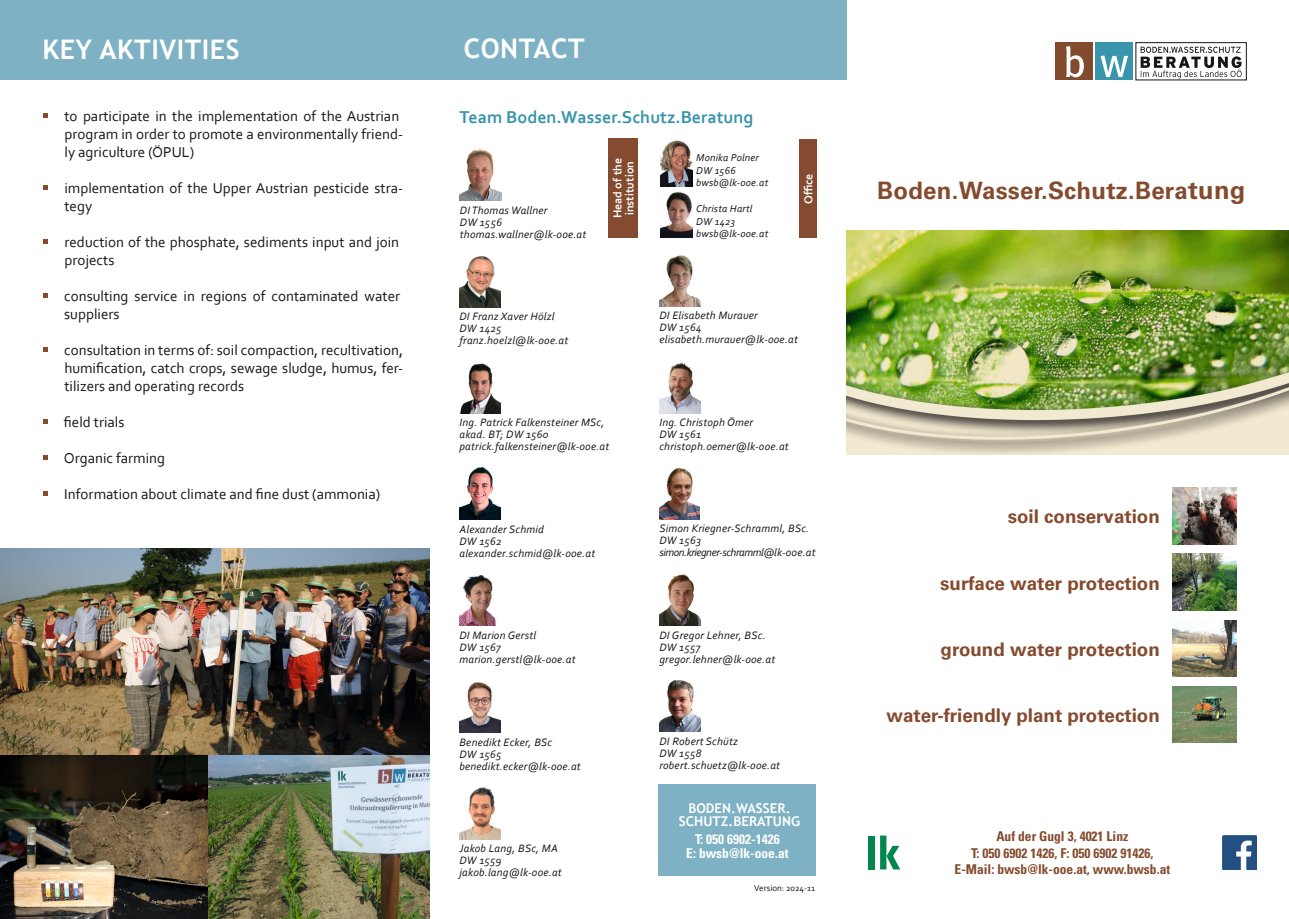
<style>
.page{position:relative;width:1289px;height:919px;background:#fff}
.page>*{position:absolute;margin:0;border:0;box-sizing:border-box;transform-origin:0 0}
.t1{font:700 27px "Trebuchet MS";letter-spacing:.02em;color:#fff}
.t2{font:24px "Univers LT 65 Bd";letter-spacing:.01em;color:#844b2e}
.t3{font:18.75px "Univers LT 65 Bd";color:#844b2e}
.t4{font:700 18px "Corbel";color:#3894ac}
.t5{font:15px/18px "Corbel";color:#151616}
.t6{font:13.5px/16.5px "Univers LT 67 Bd Cn";color:#844b2e;text-align:center}
.t7{font:13.5px/13.5px "Univers LT 67 Bd Cn";color:#fff;text-align:center}
.t8{font:700 13.5px/13.5px "Trebuchet MS";color:#fff;text-align:center}
.t9{font:700 12px/12px "Corbel";color:#fff}
.t10{font:italic 11.25px/12px "Corbel";letter-spacing:.02em;color:#151616}
.t11{font:italic 10.5px/12.6px "Corbel";letter-spacing:.02em;color:#151616}
.t12{font:9px "Corbel";color:#151616}
.s1{font-size:25.5px}
</style>
<div class="page">
<img style="left:846px;top:230px;width:442px;height:225px">
<svg style="left:1140px;top:47px;width:101px;height:32px"></svg>
<div style="left:1054px;top:43px;width:38px;height:37px;background:#834b2e"></div>
<div style="left:1095px;top:43px;width:37px;height:37px;background:#3895ac"></div>
<svg style="left:1066px;top:46px;width:17px;height:31px"></svg>
<svg style="left:1100px;top:55px;width:28px;height:22px"></svg>
<img style="left:1172px;top:686px;width:64px;height:56px">
<img style="left:1172px;top:620px;width:64px;height:56px">
<img style="left:1172px;top:554px;width:64px;height:56px">
<img style="left:1172px;top:487px;width:64px;height:57px">
<div style="left:868px;top:835px;width:6px;height:34px;background:#00874d"></div>
<svg style="left:880px;top:835px;width:20px;height:34px"></svg>
<img style="left:1222px;top:835px;width:34px;height:34px">
<img style="left:0;top:549px;width:429px;height:369px">
<div style="left:0;top:0;width:429px;height:80px;background:#7db1c3"></div>
<div style="left:417px;top:0;width:429px;height:80px;background:#7db1c3"></div>
<div style="left:799px;top:140px;width:17px;height:98px;background:#844b30"></div>
<img style="left:660px;top:140px;width:33px;height:47px">
<img style="left:660px;top:192px;width:33px;height:45px">
<img style="left:460px;top:148px;width:41px;height:53px">
<div style="left:608px;top:139px;width:29px;height:99px;background:#844b30"></div>
<div style="left:658px;top:784px;width:158px;height:91px;background:#7db1c3"></div>
<img style="left:459px;top:256px;width:42px;height:51px">
<img style="left:659px;top:255px;width:42px;height:51px">
<img style="left:659px;top:680px;width:42px;height:51px">
<img style="left:659px;top:362px;width:41px;height:51px">
<img style="left:659px;top:467px;width:41px;height:52px">
<img style="left:459px;top:682px;width:42px;height:50px">
<img style="left:460px;top:363px;width:41px;height:50px">
<img style="left:459px;top:467px;width:42px;height:52px">
<img style="left:459px;top:575px;width:37px;height:50px">
<img style="left:659px;top:574px;width:41px;height:52px">
<img style="left:459px;top:786px;width:42px;height:53px">
<h1 class="t1" style="left:43px;top:32px;width:199px">KEY AKTIVITIES</h1>
<h1 class="t1" style="left:463px;top:32px;width:122px">CONTACT</h1>
<h3 class="t5" style="left:64px;top:106px;width:340px">to participate in the implementation of the Austrian program in order to promote a environmentally friend&shy;ly agriculture (ÖPUL)</h3>
<h3 class="t5" style="left:64px;top:178px;width:340px">implementation of the Upper Austrian pesticide stra&shy;tegy</h3>
<h3 class="t5" style="left:64px;top:232px;width:336px">reduction of the phosphate, sediments input and join projects</h3>
<h3 class="t5" style="left:64px;top:286px;width:337px">consulting service in regions of contaminated water suppliers</h3>
<h3 class="t5" style="left:64px;top:340px;width:340px;text-align:justify">consultation in terms of: soil compaction, recultivation, humification, catch crops, sewage sludge, humus, fer&shy;tilizers and operating records</h3>
<h3 class="t5" style="left:64px;top:412px;width:62px">field trials</h3>
<h3 class="t5" style="left:64px;top:448px;width:103px">Organic farming</h3>
<h3 class="t5" style="left:64px;top:484px;width:317px">Information about climate and fine dust (ammonia)</h3>
<h3 class="t4" style="left:459px;top:105px;width:295px">Team Boden.Wasser.Schutz.Beratung</h3>
<p class="t10" style="left:460px;top:204px;width:128px">DI Thomas Wallner<br>DW 1556 thomas.wallner@lk-ooe.at</p>
<p class="t9" style="left:611px;top:218px;width:62px;rotate:-90deg">Head of the institution</p>
<p class="t11" style="left:696px;top:151px;width:74px">Monika Polner<br>DW 1566 bwsb@lk-ooe.at</p>
<p class="t11" style="left:696px;top:202px;width:74px">Christa Hartl<br>DW 1423 bwsb@lk-ooe.at</p>
<p class="t9" style="left:802px;top:204px;width:32px;rotate:-90deg">Office</p>
<p class="t10" style="left:459px;top:310px;width:110px">DI Franz Xaver Hölzl<br>DW 1425 franz.hoelzl@lk-ooe.at</p>
<p class="t10" style="left:659px;top:309px;width:140px">DI Elisabeth Murauer<br>DW 1564 elisabeth.murauer@lk-ooe.at</p>
<p class="t10" style="left:459px;top:416px;width:151px">Ing. Patrick Falkensteiner MSc, akad. BT; DW 1560 patrick.falkensteiner@lk-ooe.at</p>
<p class="t10" style="left:459px;top:522px;width:137px">Alexander Schmid<br>DW 1562 alexander.schmid@lk-ooe.at</p>
<p class="t10" style="left:659px;top:416px;width:131px">Ing. Christoph Ömer<br>DW 1561 christoph.oemer@lk-ooe.at</p>
<p class="t10" style="left:659px;top:522px;width:158px">Simon Kriegner-Schramml, BSc.<br>DW 1563 simon.kriegner-schramml@lk-ooe.at</p>
<p class="t10" style="left:459px;top:628px;width:118px">DI Marion Gerstl<br>DW 1567 marion.gerstl@lk-ooe.at</p>
<p class="t10" style="left:659px;top:628px;width:117px">DI Gregor Lehner, BSc.<br>DW 1557 gregor.lehner@lk-ooe.at</p>
<p class="t10" style="left:459px;top:735px;width:123px">Benedikt Ecker, BSc<br>DW 1565 benedikt.ecker@lk-ooe.at</p>
<p class="t10" style="left:459px;top:842px;width:104px">Jakob Lang, BSc, MA<br>DW 1559 jakob.lang@lk-ooe.at</p>
<p class="t10" style="left:659px;top:734px;width:122px">DI Robert Schütz<br>DW 1558 robert.schuetz@lk-ooe.at</p>
<p class="t8" style="left:679px;top:801px;width:123px">BODEN.WASSER.<br>SCHUTZ.BERATUNG</p>
<p class="t7" style="left:686px;top:832px;width:104px">T: 050 6902-1426<br>E: bwsb@lk-ooe.at</p>
<p class="t12" style="left:754px;top:882px;width:63px">Version: 2024-11</p>
<h2 class="t2" style="left:877px;top:176px;width:370px">Boden.Wasser.Schutz.Bera<span class="s1">tung</span></h2>
<h3 class="t3" style="left:1007px;top:505px;width:154px">soil conservation</h3>
<h3 class="t3" style="left:940px;top:572px;width:221px">surface water protection</h3>
<h3 class="t3" style="left:940px;top:638px;width:221px">ground water protection</h3>
<h3 class="t3" style="left:886px;top:704px;width:275px">water-friendly plant protection</h3>
<p class="t6" style="left:954px;top:828px;width:217px">Auf der Gugl 3, 4021 Linz<br>T: 050 6902 1426, F: 050 6902 91426,<br>E-Mail: bwsb@lk-ooe.at, www.bwsb.at</p>
</div>
